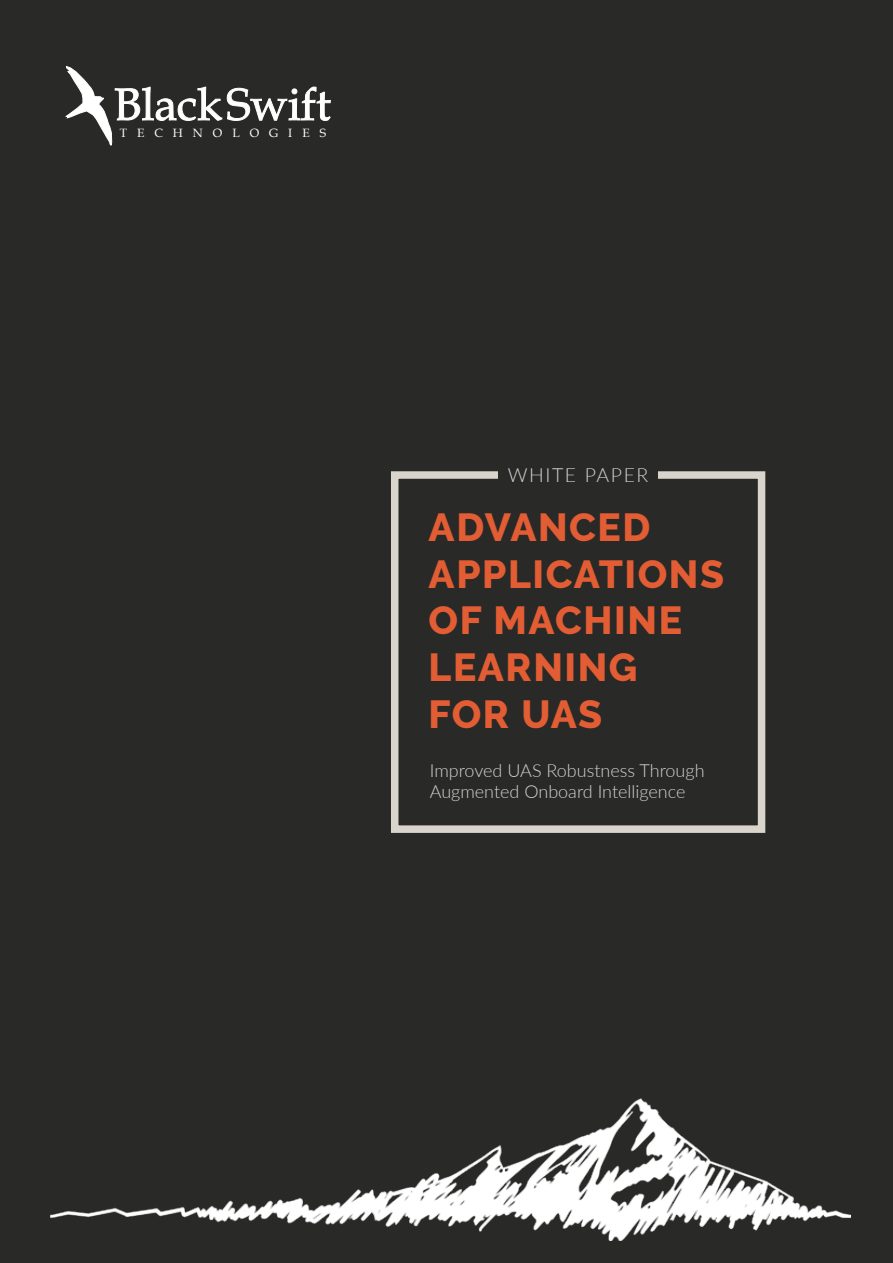
<style>
.page{position:relative;width:893px;height:1263px;background:#292927}
.page>*{position:absolute;margin:0;border:0;box-sizing:border-box;transform-origin:0 0}
.t1{font:800 39px/46.8px "Raleway";letter-spacing:.04em;color:#e25d34}
.t2{font:300 19.5px "Lato";letter-spacing:.08em;color:#d1d3d4}
.t3{font:300 18px/21px "Lato";color:#d1d3d4}
.t4{font:12px "Book Antiqua";letter-spacing:.83em;color:#fff}
</style>
<div class="page">
<div style="left:391px;top:471px;width:374px;height:362px;border:8px solid #dad5cc"></div>
<div style="left:499px;top:466px;width:159px;height:17px;background:#292927"></div>
<img style="left:51px;top:1098px;width:800px;height:142px">
<svg style="left:65px;top:66px;width:266px;height:80px"></svg>
<p class="t4" style="left:120px;top:125px;width:208px">TECHNOLOGIES</p>
<p class="t2" style="left:508px;top:461px;width:142px">WHITE PAPER</p>
<h1 class="t1" style="left:429px;top:504px;width:297px">ADVANCED<br>APPLICATIONS<br>OF MACHINE<br>LEARNING<br>FOR UAS</h1>
<p class="t3" style="left:430px;top:759px;width:276px">Improved UAS Robustness Through<br>Augmented Onboard Intelligence</p>
</div>
